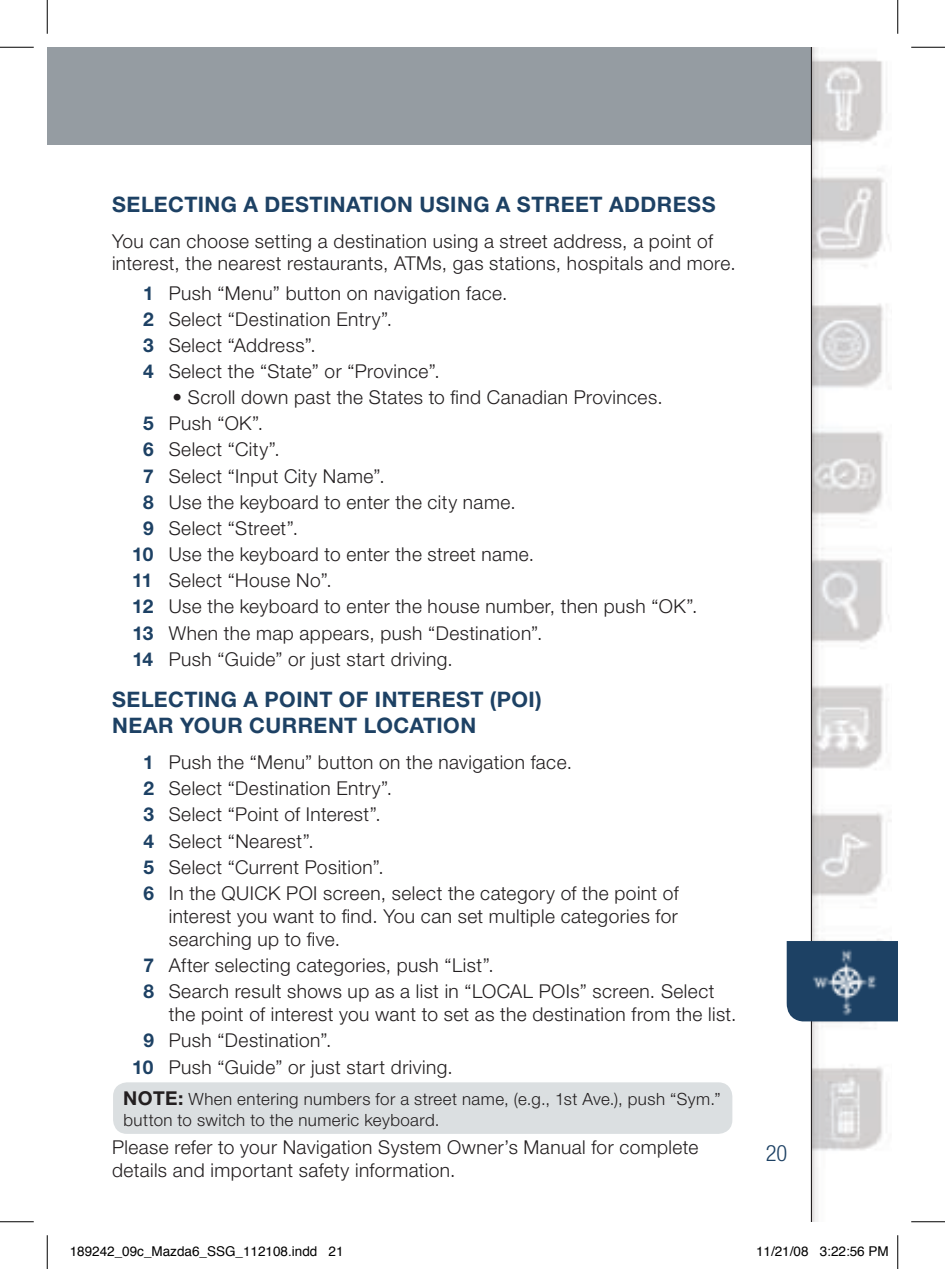
<style>
.page{position:relative;width:945px;height:1269px;background:#fff}
.page>*{position:absolute;margin:0;border:0;box-sizing:border-box;transform-origin:0 0}
.t1{font:300 condensed 22.5px "Helvetica Neue";color:#1d4164}
.t2{font:700 21.38px "Helvetica Neue";letter-spacing:.025em;color:#1d4164}
.t3{font:300 19.12px/26.1px "Helvetica Neue";letter-spacing:.02em;color:#231f20}
.t4{font:300 16.88px/20.2px "Helvetica Neue";letter-spacing:.025em;color:#231f20}
.t5{font:13.5px "Helvetica";color:#000}
.s1{font-weight:700;color:#1d4164}
.s2{font-weight:700;font-size:19.12px}
</style>
<div class="page">
<div style="left:47px;top:47px;width:764px;height:98px;background:#959ca2"></div>
<img style="left:812px;top:47px;width:79px;height:1175px">
<hr style="left:811px;top:47px;width:1px;height:1175px;background:#231f20">
<div style="left:787px;top:941px;width:111px;height:80px;background:#1d4164"></div>
<img style="left:812px;top:944px;width:67px;height:80px">
<div style="left:113px;top:1082px;width:619px;height:52px;background:#dbdfe1;border-radius:14px"></div>
<hr style="left:0;top:47px;width:34px;height:1px;background:#000">
<hr style="left:911px;top:47px;width:34px;height:1px;background:#000">
<hr style="left:0;top:1221px;width:34px;height:1px;background:#000">
<hr style="left:911px;top:1221px;width:34px;height:1px;background:#000">
<hr style="left:47px;top:0;width:1px;height:34px;background:#000">
<hr style="left:47px;top:1235px;width:1px;height:34px;background:#000">
<hr style="left:897px;top:0;width:1px;height:34px;background:#000">
<hr style="left:897px;top:1235px;width:1px;height:34px;background:#000">
<p class="t2" style="left:112px;top:191px;width:30px">SELECT</p>
<p class="t2" style="left:198px;top:191px;width:82px">ING A DEST</p>
<p class="t2" style="left:323px;top:191px;width:22px">INAT</p>
<p class="t2" style="left:373px;top:191px;width:159px">ION USING A STREET</p>
<p class="t2" style="left:609px;top:191px;width:17px">ADDRESS</p>
<p class="t3" style="left:112px;top:229px;width:625px;line-height:22.9px">You can choose setting a destination using a street address, a point of interest, the nearest restaurants, ATMs, gas stations, hospitals and more.</p>
<p class="t3" style="left:143px;top:279px;width:366px"><span class="s1">1</span> Push “Menu” button on navigation face.<br><span class="s1">2</span> Select “Destination Entry”.<br><span class="s1">3</span> Select “Address”.<br><span class="s1">4</span> Select the “State” or “Province”.</p>
<p class="t3" style="left:173px;top:384px;width:492px">• Scroll down past the States to find Canadian Provinces.</p>
<p class="t3" style="left:143px;top:410px;width:121px"><span class="s1">5</span> Push “OK”.</p>
<p class="t3" style="left:143px;top:436px;width:138px"><span class="s1">6</span> Select “City”.</p>
<p class="t3" style="left:143px;top:462px;width:243px"><span class="s1">7</span> Select “Input City Name”.</p>
<p class="t3" style="left:143px;top:488px;width:374px"><span class="s1">8</span> Use the keyboard to enter the city name.</p>
<p class="t3" style="left:143px;top:515px;width:156px"><span class="s1">9</span> Select “Street”.</p>
<p class="t3" style="left:132px;top:541px;width:403px"><span class="s1">10</span> Use the keyboard to enter the street name.</p>
<p class="t3" style="left:132px;top:567px;width:201px"><span class="s1">11</span> Select “House No”.</p>
<p class="t3" style="left:132px;top:593px;width:567px"><span class="s1">12</span> Use the keyboard to enter the house number, then push “OK”.</p>
<p class="t3" style="left:132px;top:619px;width:412px"><span class="s1">13</span> When the map appears, push “Destination”.</p>
<p class="t3" style="left:132px;top:646px;width:322px"><span class="s1">14</span> Push “Guide” or just start driving.</p>
<p class="t2" style="left:112px;top:686px;width:16px">SELECT</p>
<p class="t2" style="left:198px;top:686px;width:200px">ING A POINT OF INTEREST</p>
<p class="t2" style="left:490px;top:686px;width:53px">(POI)</p>
<p class="t2" style="left:112px;top:712px;width:16px">NEAR</p>
<p class="t2" style="left:180px;top:712px;width:17px">YOUR</p>
<p class="t2" style="left:249px;top:712px;width:17px">CURRENT</p>
<p class="t2" style="left:364px;top:712px;width:16px">LOCAT</p>
<p class="t2" style="left:436px;top:712px;width:24px">ION</p>
<p class="t3" style="left:143px;top:749px;width:537px"><span class="s1">1</span> Push the “Menu” button on the navigation face.<br><span class="s1">2</span> Select “Destination Entry”.<br><span class="s1">3</span> Select “Point of Interest”.<br><span class="s1">4</span> Select “Nearest”.<br><span class="s1">5</span> Select “Current Position”.<br><span class="s1">6</span> In the QUICK POI screen, select the category of the point of</p>
<p class="t3" style="left:169px;top:904px;width:511px;line-height:22.9px">interest you want to find. You can set multiple categories for searching up to five.</p>
<p class="t3" style="left:143px;top:952px;width:573px"><span class="s1">7</span> After selecting categories, push “List”.<br><span class="s1">8</span> Search result shows up as a list in “LOCAL POIs” screen. Select</p>
<p class="t3" style="left:169px;top:1001px;width:569px">the point of interest you want to set as the destination from the list.</p>
<p class="t3" style="left:143px;top:1027px;width:190px"><span class="s1">9</span> Push “Destination”.</p>
<p class="t3" style="left:132px;top:1053px;width:322px"><span class="s1">10</span> Push “Guide” or just start driving.</p>
<p class="t4" style="left:123px;top:1089px;width:599px"><span class="s2">NOTE:</span> When entering numbers for a street name, (e.g., 1st Ave.), push “Sym.” button to switch to the numeric keyboard.</p>
<p class="t3" style="left:112px;top:1136px;width:588px;line-height:22.9px">Please refer to your Navigation System Owner’s Manual for complete details and important safety information.</p>
<p class="t1" style="left:766px;top:1141px;width:23px">20</p>
<p class="t5" style="left:70px;top:1240px;width:275px">189242_09c_Mazda6_SSG_112108.indd 21</p>
<p class="t5" style="left:756px;top:1240px;width:134px">11/21/08 3:22:56 PM</p>
</div>
